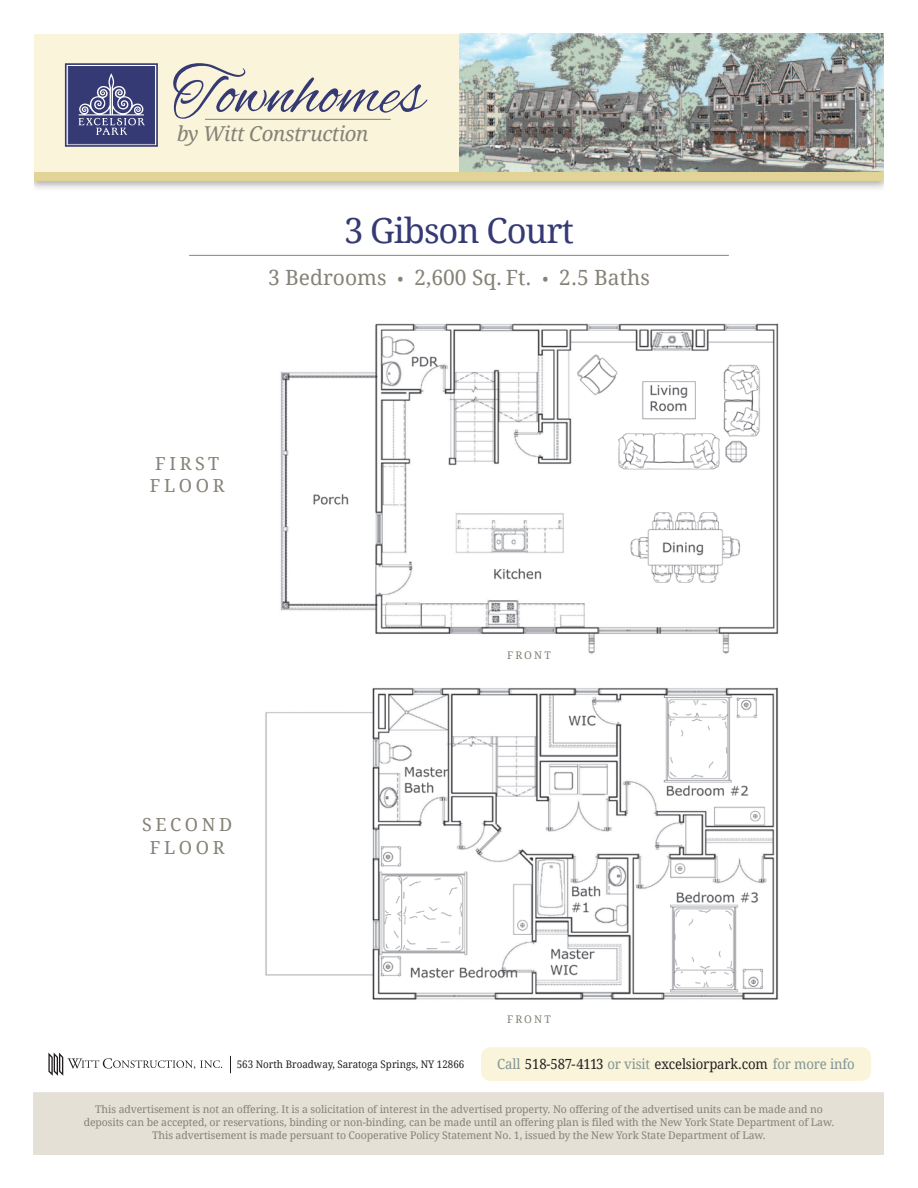
<style>
.page{position:relative;width:918px;height:1188px;background:#fff}
.page>*{position:absolute;margin:0;border:0;box-sizing:border-box;transform-origin:0 0}
.t1{font:68.1px "Alex Brush";color:#363a74}
.t2{font:34.5px "Droid Serif";letter-spacing:-.03em;color:#363a74}
.t3{font:21px "Droid Serif";color:#868277}
.t4{font:italic 20.55px "Droid Serif";letter-spacing:-.02em;color:#868277}
.t5{font:18px/22.5px "Droid Serif";letter-spacing:.2em;color:#868277}
.t6{font:13.95px "Droid Serif";letter-spacing:-.01em;color:#231f20;scale:.94 1}
.t7{font:10.5px/12.6px "Droid Serif";letter-spacing:-.01em;color:#868277;text-align:center}
.t8{font:10.5px "Droid Serif";color:#231f20;scale:.94 1}
.s1{font-size:16.5px}
.s2{color:#819494}
</style>
<div class="page">
<div style="left:34px;top:1090px;width:850px;height:64px;background:#e5e0d5"></div>
<div style="left:26px;top:167px;width:866px;height:25px;background:#231f20;opacity:.4"></div>
<div style="left:34px;top:172px;width:850px;height:8px;background:#e2d496"></div>
<div style="left:34px;top:34px;width:850px;height:138px;background:#f9f4da"></div>
<hr style="left:23px;top:1089px;width:871px;height:3px;background:#fff">
<div style="left:481px;top:1047px;width:390px;height:34px;background:#f9f4da;border-radius:10px"></div>
<svg style="left:48px;top:1053px;width:174px;height:23px"></svg>
<svg style="left:230px;top:1056px;width:1px;height:17px"></svg>
<div style="left:0;top:23px;width:34px;height:166px;background:#fff"></div>
<div style="left:65px;top:63px;width:93px;height:84px;border:2px solid #363a74"></div>
<div style="left:68px;top:66px;width:87px;height:78px;background:#363a74;border:1px solid #363a74"></div>
<svg style="left:78px;top:73px;width:67px;height:62px"></svg>
<hr style="left:205px;top:119px;width:186px;height:1px;background:#868277">
<img style="left:459px;top:34px;width:425px;height:138px">
<div style="left:884px;top:23px;width:34px;height:166px;background:#fff"></div>
<hr style="left:189px;top:255px;width:540px;height:1px;background:#868277">
<img style="left:280px;top:323px;width:499px;height:331px">
<img style="left:265px;top:687px;width:514px;height:313px">
<h1 class="t1" style="left:172px;top:56px;width:253px">Townhomes</h1>
<h3 class="t4" style="left:177px;top:122px;width:193px">by Witt Construction</h3>
<h2 class="t2" style="left:344px;top:211px;width:231px">3 Gibson Court</h2>
<h3 class="t3" style="left:268px;top:265px;width:383px">3 Bedrooms <span class="s1">•</span> 2,600 Sq. Ft. <span class="s1">•</span> 2.5 Baths</h3>
<h3 class="t5" style="left:150px;top:452px;width:76px;text-indent:5px">fi rst<br>Fl oor</h3>
<h3 class="t5" style="left:142px;top:814px;width:84px;text-align:center">second<br>Fl oor</h3>
<p class="t7" style="left:507px;top:649px;width:37px">f ront</p>
<p class="t7" style="left:507px;top:1013px;width:37px">f ront</p>
<p class="t8" style="left:237px;top:1058px;width:244px">563 North Broadway, Saratoga Springs, NY 12866</p>
<h3 class="t6" style="left:497px;top:1056px;width:382px"><span class="s2">Call</span> 518-587-4113 <span class="s2">or visit</span> excelsiorpark.com <span class="s2">for more info</span></h3>
<p class="t7" style="left:84px;top:1104px;width:752px">This advertisement is not an offering. It is a solicitation of interest in the advertised property. No offering of the advertised units can be made and no deposits can be accepted, or reservations, binding or non-binding, can be made until an offering plan is filed with the New York State Department of Law.<br>This advertisement is made persuant to Cooperative Policy Statement No. 1, issued by the New York State Department of Law.</p>
</div>
